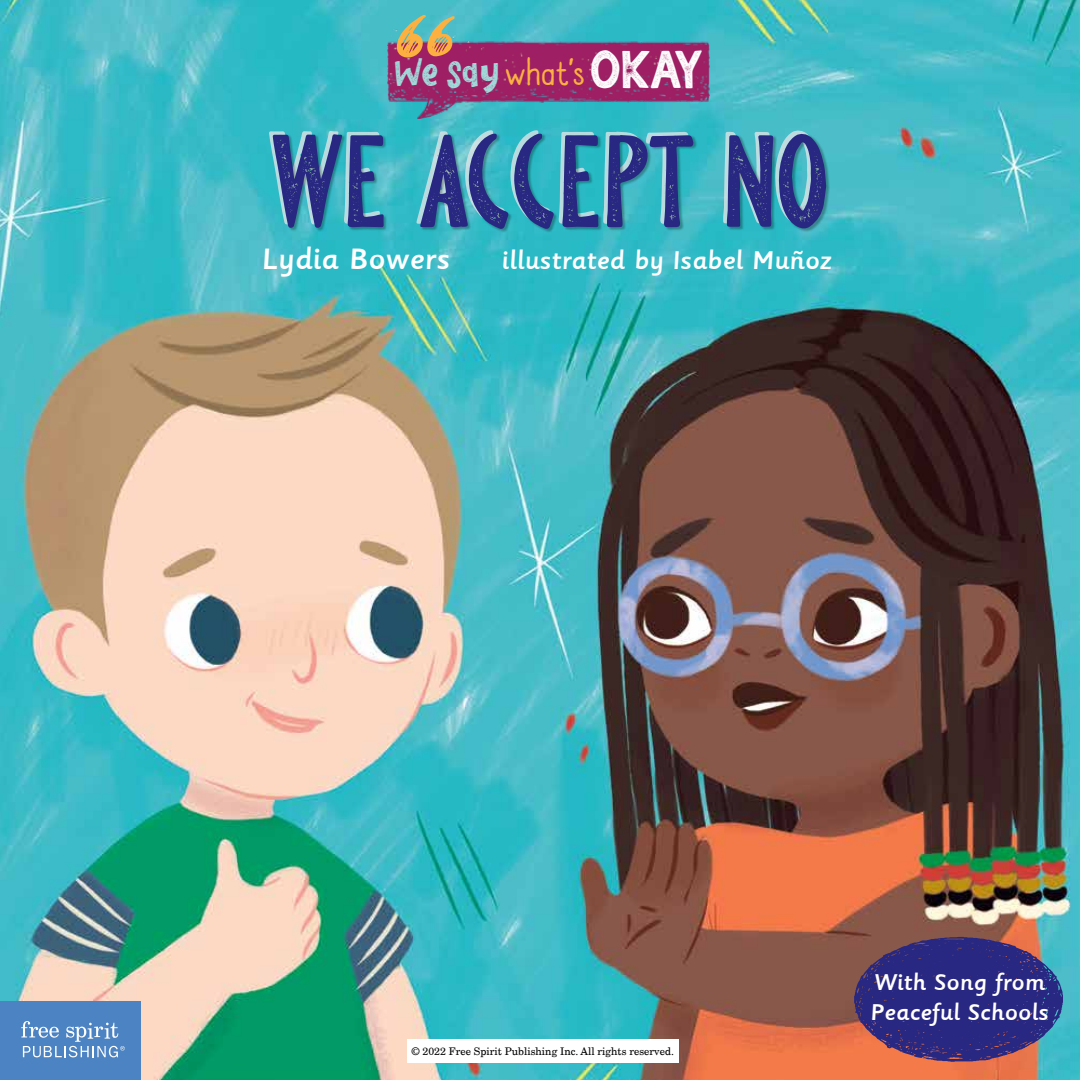
<style>
.page{position:relative;width:1080px;height:1080px;background:#fff}
.page>*{position:absolute;margin:0;border:0;box-sizing:border-box;transform-origin:0 0}
.t1{font:131.4px "Pine Forest Press";color:#282781}
.t2{font:700 37.35px "Catalina Clemente";color:#fbb042}
.t3{font:32.7px "Sassoon Primary Md";color:#fff}
.t4{font:28.35px "Sassoon Primary Md";color:#fff}
.t5{font:25.35px/30.5px "Sassoon Primary Md";color:#fff}
.t6{font:10.5px "New Century Schlbk LT Pro";color:#000}
.s1{font-family:"The Wildeast";font-weight:400;font-size:48.9px;color:#a2dadb}
.s2{font-family:"Bluberry Grunge";font-weight:400;font-size:49.35px;color:#fff}
</style>
<div class="page">
<img style="left:0;top:0;width:1080px;height:1080px">
<img style="left:388px;top:0;width:322px;height:118px">
<svg style="left:394px;top:14px;width:61px;height:45px;background:#a19b7e"></svg>
<div style="left:273px;top:134px;width:557px;height:99px;background:#000;opacity:.29"></div>
<svg style="left:854px;top:937px;width:209px;height:125px;background:#433b7c"></svg>
<div style="left:0;top:1001px;width:141px;height:79px;background:#4c83c3"></div>
<svg style="left:21px;top:1021px;width:104px;height:36px"></svg>
<div style="left:407px;top:1040px;width:271px;height:23px;background:#fff"></div>
<h2 class="t2" style="left:395px;top:47px;width:309px"><span class="s1">we say</span>what’s<span class="s2">OKAY</span></h2>
<h1 class="t1" style="left:272px;top:135px;width:558px">WE ACCEPT NO</h1>
<h3 class="t3" style="left:262px;top:242px;width:190px">Lydia Bowers</h3>
<h3 class="t4" style="left:502px;top:246px;width:332px">illustrated by Isabel Muñoz</h3>
<p class="t6" style="left:412px;top:1045px;width:264px">© 2022 Free Spirit Publishing Inc. All rights reserved.</p>
<h3 class="t5" style="left:871px;top:968px;width:180px">With Song from<br>Peaceful Schools</h3>
</div>
